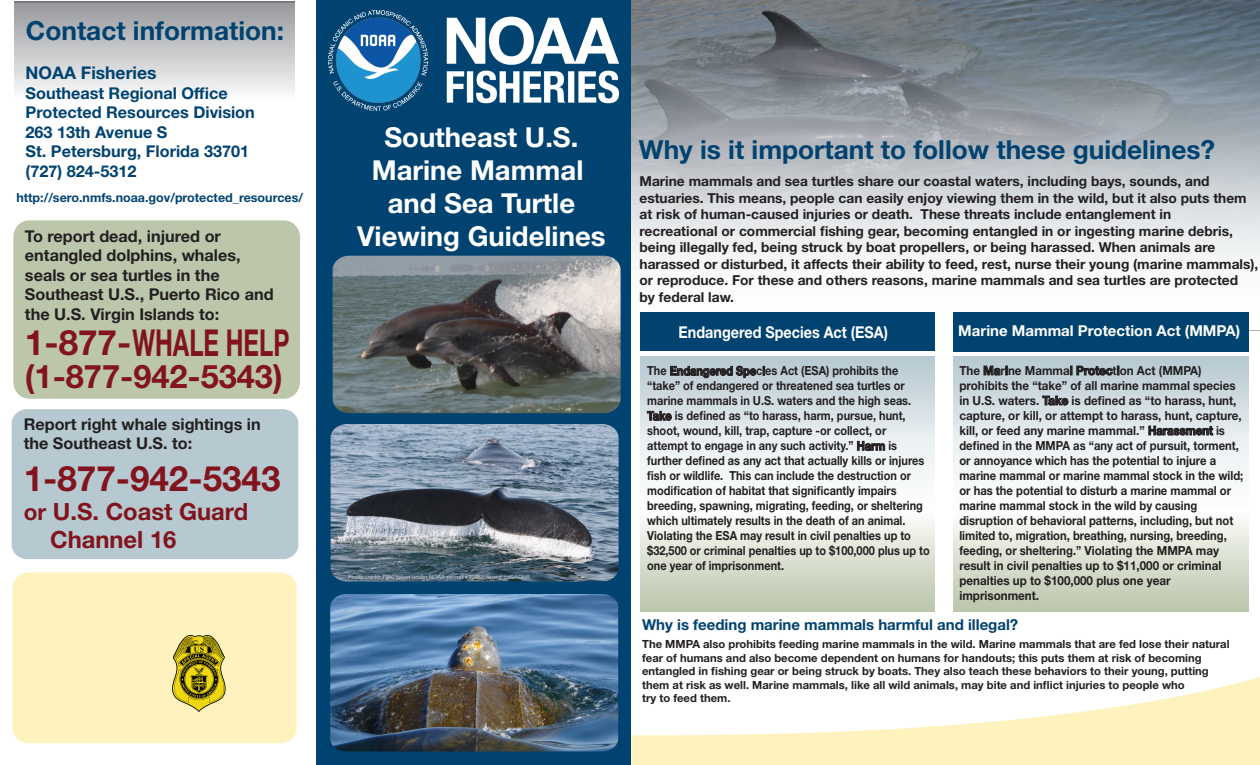
<style>
.page{position:relative;width:1260px;height:765px;background:#fff}
.page>*{position:absolute;margin:0;border:0;box-sizing:border-box;transform-origin:0 0}
.t1{font:700 37.12px "Helvetica Neue LT Std";color:#81141d;scale:.65 1}
.t2{font:700 35px "Helvetica Neue LT Std";color:#81141d}
.t3{font:700 32.5px "Helvetica Neue LT Std";color:#81141d}
.t4{font:700 27.5px/33px "Helvetica Neue LT Std";color:#fff;text-align:center}
.t5{font:700 26.25px "Helvetica Neue LT Std";color:#004270}
.t6{font:700 23.75px/28.5px "Helvetica Neue LT Std";color:#81141d}
.t7{font:700 17.5px "Helvetica Neue LT Std";color:#004270}
.t8{font:700 16.25px/19.5px "Helvetica Neue LT Std";color:#231f20}
.t9{font:700 16.25px/19.5px "Helvetica Neue LT Std";color:#004270}
.t10{font:700 16.25px "Helvetica Neue LT Std";color:#fff;scale:.89 1}
.t11{font:700 15px "Helvetica Neue LT Std";color:#004270}
.t12{font:700 15px "Helvetica Neue LT Std";color:#fff}
.t13{font:700 13.75px/16.5px "Helvetica Neue LT Std";color:#231f20}
.t14{font:700 12.5px/15px "Helvetica Neue LT Std";color:#231f20;scale:.93 1}
.t15{font:700 12.5px/15px "Helvetica Neue LT Std";color:#231f20;scale:.88 1}
.t16{font:700 12.5px "Helvetica Neue LT Std";color:#004270}
.t17{font:700 11.25px/13.5px "Helvetica Neue LT Std";color:#231f20}
.t18{font:6.25px "Myriad Pro";color:#c5ccd3}
.s1{font-size:35px}
.s2{font-size:22.5px}
</style>
<div class="page">
<svg style="left:631px;top:0;width:629px;height:331px"></svg>
<svg style="left:954px;top:356px;width:294px;height:255px"></svg>
<svg style="left:640px;top:357px;width:294px;height:254px"></svg>
<svg style="left:631px;top:677px;width:629px;height:88px;fill:#fef3be"></svg>
<div style="left:316px;top:0;width:315px;height:765px;background:#004270"></div>
<div style="left:14px;top:1px;width:280px;height:99px;background:linear-gradient(to bottom,#95969a,#fcfcfd)"></div>
<img style="left:328px;top:10px;width:292px;height:101px">
<img style="left:330px;top:594px;width:288px;height:158px">
<img style="left:331px;top:424px;width:288px;height:158px">
<img style="left:333px;top:256px;width:288px;height:157px">
<div style="left:953px;top:312px;width:295px;height:39px;background:#004270"></div>
<div style="left:640px;top:313px;width:294px;height:38px;background:#004270"></div>
<svg style="left:670px;top:366px;width:86px;height:12px"></svg>
<svg style="left:763px;top:366px;width:2px;height:10px"></svg>
<svg style="left:984px;top:366px;width:24px;height:10px"></svg>
<svg style="left:1070px;top:366px;width:49px;height:10px"></svg>
<svg style="left:1042px;top:396px;width:26px;height:10px"></svg>
<svg style="left:647px;top:411px;width:25px;height:10px"></svg>
<svg style="left:1148px;top:426px;width:65px;height:10px"></svg>
<svg style="left:857px;top:441px;width:28px;height:10px"></svg>
<div style="left:12px;top:409px;width:286px;height:150px;background:#b6c9d1"></div>
<div style="left:13px;top:220px;width:287px;height:179px;background:#bbc6ab;border-radius:16px"></div>
<div style="left:12px;top:572px;width:285px;height:171px;background:#fef3be"></div>
<svg style="left:172px;top:635px;width:54px;height:77px;background:#afa134"></svg>
<p class="t5" style="left:26px;top:14px;width:260px">Contact information:</p>
<p class="t7" style="left:26px;top:62px;width:132px">NOAA Fisheries</p>
<p class="t9" style="left:26px;top:83px;width:231px">Southeast Regional Ofÿce<br>Protected Resources Division<br>263 13th Avenue S<br>St. Petersburg, Florida 33701 (727) 824-5312</p>
<p class="t16" style="left:16px;top:190px;width:288px">http://sero.nmfs.noaa.gov/protected_resources/</p>
<p class="t8" style="left:25px;top:226px;width:250px">To report dead, injured or entangled dolphins, whales, seals or sea turtles in the<br>Southeast U.S., Puerto Rico and the U.S. Virgin Islands to:</p>
<p class="t1" style="left:25px;top:320px;width:408px"><span class="s1">1-877-</span>WHALE HELP</p>
<p class="t3" style="left:25px;top:356px;width:259px">(1-877-942-5343)</p>
<p class="t8" style="left:24px;top:414px;width:239px">Report right whale sightings in the Southeast U.S. to:</p>
<p class="t2" style="left:24px;top:457px;width:258px">1-877-942-5343</p>
<p class="t6" style="left:50px;top:496px;width:200px;text-indent:-26px"><span class="s2">or</span> U.S. Coast Guard<br>Channel 16</p>
<p class="t4" style="left:357px;top:120px;width:250px">Southeast U.S.<br>Marine Mammal and Sea Turtle<br>Viewing Guidelines</p>
<p class="t18" style="left:348px;top:573px;width:183px">Photo credit: FWC taken under NOAA permit #15488 issued to GADNR</p>
<p class="t5" style="left:639px;top:134px;width:578px">Why is it important to follow these guidelines?</p>
<p class="t13" style="left:640px;top:173px;width:620px">Marine mammals and sea turtles share our coastal waters, including bays, sounds, and estuaries. This means, people can easily enjoy viewing them in the wild, but it also puts them at risk of human-caused injuries or death. These threats include entanglement in<br>recreational or commercial ÿshing gear, becoming entangled in or ingesting marine debris, being illegally fed, being struck by boat propellers, or being harassed. When animals are harassed or disturbed, it affects their ability to feed, rest, nurse their young (marine mammals), or reproduce. For these and others reasons, marine mammals and sea turtles are protected<br>by federal law.</p>
<h1 class="t10" style="left:679px;top:322px;width:237px">Endangered Species Act (ESA)</h1>
<p class="t15" style="left:647px;top:363px;width:323px">The Endangered Species Act (ESA) prohibits the “take” of endangered or threatened sea turtles or marine mammals in U.S. waters and the high seas.<br>Take is deÿned as “to harass, harm, pursue, hunt, shoot, wound, kill, trap, capture -or collect, or attempt to engage in any such activity.” Harm is further deÿned as any act that actually kills or injures ÿsh or wildlife. This can include the destruction or modiÿcation of habitat that signiÿcantly impairs breeding, spawning, migrating, feeding, or sheltering which ultimately results in the death of an animal.<br>Violating the ESA may result in civil penalties up to $32,500 or criminal penalties up to $100,000 plus up to one year of imprisonment.</p>
<h1 class="t12" style="left:958px;top:321px;width:283px">Marine Mammal Protection Act (MMPA)</h1>
<p class="t14" style="left:959px;top:363px;width:307px">The Marine Mammal Protection Act (MMPA) prohibits the “take” of all marine mammal species in U.S. waters. Take is deÿned as “to harass, hunt, capture, or kill, or attempt to harass, hunt, capture, kill, or feed any marine mammal.” Harassment is deÿned in the MMPA as “any act of pursuit, torment, or annoyance which has the potential to injure a marine mammal or marine mammal stock in the wild; or has the potential to disturb a marine mammal or marine mammal stock in the wild by causing disruption of behavioral patterns, including, but not limited to, migration, breathing, nursing, breeding, feeding, or sheltering.” Violating the MMPA may result in civil penalties up to $11,000 or criminal penalties up to $100,000 plus one year imprisonment.</p>
<p class="t11" style="left:642px;top:615px;width:378px">Why is feeding marine mammals harmful and illegal?</p>
<p class="t17" style="left:642px;top:637px;width:589px">The MMPA also prohibits feeding marine mammals in the wild. Marine mammals that are fed lose their natural fear of humans and also become dependent on humans for handouts; this puts them at risk of becoming entangled in ÿshing gear or being struck by boats. They also teach these behaviors to their young, putting them at risk as well. Marine mammals, like all wild animals, may bite and in°ict injuries to people who<br>try to feed them.</p>
</div>
